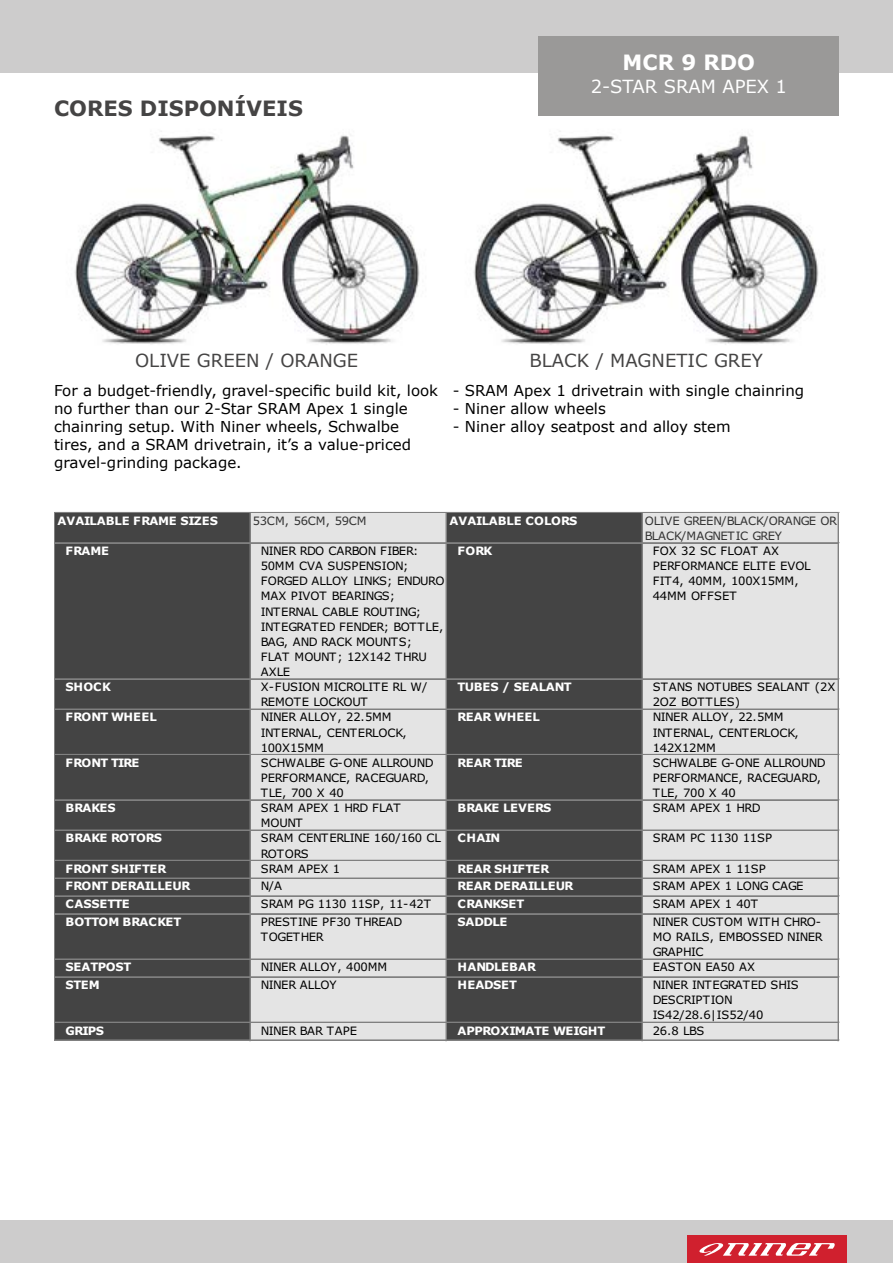
<style>
.page{position:relative;width:893px;height:1263px;background:#fff}
.page>*{position:absolute;margin:0;border:0;box-sizing:border-box;transform-origin:0 0}
.t1{font:700 21px "Verdana";color:#454444}
.t2{font:700 21px "Verdana";color:#fff}
.t3{font:18px "Verdana";color:#454444}
.t4{font:18px "Verdana";color:#fff}
.t5{font:15px/18px "Verdana";color:#000}
.t6{font:11.55px/15.1px "Verdana";letter-spacing:-.015em;color:#000}
.t7{font:700 11.55px "Verdana";letter-spacing:-.01em;color:#fff}
.t8{font:11.55px/15.1px "Verdana";letter-spacing:-.02em;color:#333}
.t9{font:11.55px "Verdana";letter-spacing:.01em;color:#000}
.t10{font:11.55px "Verdana";letter-spacing:.005em;color:#000}
.t11{font:700 11.55px "Verdana";letter-spacing:-.075em;color:#fff}
.t12{font:700 11.55px "Verdana";letter-spacing:-.04em;color:#fff}
.t13{font:700 11.55px "Verdana";letter-spacing:-.065em;color:#fff}
.t14{font:700 11.55px "Verdana";letter-spacing:.01em;color:#fff}
</style>
<div class="page">
<div style="left:0;top:0;width:893px;height:72px;background:#cdcccc"></div>
<div style="left:539px;top:36px;width:300px;height:80px;background:#9a9998"></div>
<div style="left:0;top:1220px;width:893px;height:43px;background:#cdcccc"></div>
<div style="left:687px;top:1236px;width:160px;height:27px;background:#d0202e"></div>
<svg style="left:699px;top:1243px;width:136px;height:13px"></svg>
<img style="left:74px;top:131px;width:346px;height:214px">
<img style="left:473px;top:131px;width:346px;height:214px">
<div style="left:55px;top:513px;width:196px;height:528px;background:#444"></div>
<div style="left:250px;top:513px;width:197px;height:528px;background:#e4e4e4"></div>
<div style="left:446px;top:513px;width:197px;height:528px;background:#444"></div>
<div style="left:642px;top:513px;width:197px;height:528px;background:#e4e4e4"></div>
<hr style="left:55px;top:512px;width:784px;height:1px;background:#808080">
<hr style="left:55px;top:542px;width:784px;height:1px;background:#808080">
<hr style="left:55px;top:543px;width:784px;height:1px;background:#808080">
<hr style="left:55px;top:678px;width:784px;height:1px;background:#808080">
<hr style="left:55px;top:679px;width:784px;height:1px;background:#808080">
<hr style="left:55px;top:709px;width:784px;height:1px;background:#808080">
<hr style="left:55px;top:754px;width:784px;height:1px;background:#808080">
<hr style="left:55px;top:799px;width:784px;height:1px;background:#808080">
<hr style="left:55px;top:800px;width:784px;height:1px;background:#808080">
<hr style="left:55px;top:830px;width:784px;height:1px;background:#808080">
<hr style="left:55px;top:860px;width:784px;height:1px;background:#808080">
<hr style="left:55px;top:878px;width:784px;height:1px;background:#808080">
<hr style="left:55px;top:895px;width:784px;height:1px;background:#808080">
<hr style="left:55px;top:896px;width:784px;height:1px;background:#808080">
<hr style="left:55px;top:913px;width:784px;height:1px;background:#808080">
<hr style="left:55px;top:914px;width:784px;height:1px;background:#808080">
<hr style="left:55px;top:959px;width:784px;height:1px;background:#808080">
<hr style="left:55px;top:976px;width:784px;height:1px;background:#808080">
<hr style="left:55px;top:977px;width:784px;height:1px;background:#808080">
<hr style="left:55px;top:1022px;width:784px;height:1px;background:#808080">
<hr style="left:54px;top:512px;width:1px;height:529px;background:#808080">
<hr style="left:250px;top:513px;width:1px;height:528px;background:#808080">
<hr style="left:446px;top:513px;width:1px;height:528px;background:#808080">
<hr style="left:642px;top:513px;width:1px;height:528px;background:#808080">
<hr style="left:55px;top:1040px;width:784px;height:1px;background:#808080">
<hr style="left:838px;top:513px;width:1px;height:528px;background:#808080">
<h1 class="t1" style="left:54px;top:93px;width:250px">CORES DISPONÍVEIS</h1>
<h1 class="t2" style="left:623px;top:48px;width:134px">MCR 9 RDO</h1>
<h2 class="t4" style="left:591px;top:74px;width:198px">2-STAR SRAM APEX 1</h2>
<h2 class="t3" style="left:135px;top:348px;width:225px">OLIVE GREEN / ORANGE</h2>
<h2 class="t3" style="left:530px;top:348px;width:235px">BLACK / MAGNETIC GREY</h2>
<p class="t5" style="left:54px;top:382px;width:386px">For a budget-friendly, gravel-specific build kit, look no further than our 2-Star SRAM Apex 1 single chainring setup. With Niner wheels, Schwalbe tires, and a SRAM drivetrain, it’s a value-priced gravel-grinding package.</p>
<p class="t5" style="left:453px;top:382px;width:353px">- SRAM Apex 1 drivetrain with single chainring</p>
<p class="t5" style="left:453px;top:400px;width:154px">- Niner allow wheels</p>
<p class="t5" style="left:453px;top:418px;width:279px">- Niner alloy seatpost and alloy stem</p>
<p class="t7" style="left:58px;top:512px;width:162px">AVAILABLE FRAME SIZES</p>
<p class="t8" style="left:253px;top:513px;width:116px">53CM, 56CM, 59CM</p>
<p class="t7" style="left:450px;top:512px;width:129px">AVAILABLE COLORS</p>
<p class="t8" style="left:645px;top:513px;width:194px">OLIVE GREEN/BLACK/ORANGE OR<br>BLACK/MAGNETIC GREY</p>
<p class="t7" style="left:66px;top:543px;width:45px">FRAME</p>
<p class="t6" style="left:261px;top:543px;width:185px">NINER RDO CARBON FIBER:<br>50MM CVA SUSPENSION;<br>FORGED ALLOY LINKS; ENDURO<br>MAX PIVOT BEARINGS;<br>INTERNAL CABLE ROUTING;<br>INTEGRATED FENDER; BOTTLE,<br>BAG, AND RACK MOUNTS;<br>FLAT MOUNT; 12X142 THRU<br>AXLE</p>
<p class="t7" style="left:458px;top:543px;width:36px">FORK</p>
<p class="t6" style="left:653px;top:543px;width:160px">FOX 32 SC FLOAT AX<br>PERFORMANCE ELITE EVOL<br>FIT4, 40MM, 100X15MM,<br>44MM OFFSET</p>
<p class="t7" style="left:66px;top:679px;width:47px">SHOCK</p>
<p class="t6" style="left:261px;top:679px;width:168px">X-FUSION MICROLITE RL W/<br>REMOTE LOCKOUT</p>
<p class="t7" style="left:458px;top:679px;width:115px">TUBES / SEALANT</p>
<p class="t6" style="left:653px;top:679px;width:184px">STANS NOTUBES SEALANT (2X<br>2OZ BOTTLES)</p>
<p class="t7" style="left:66px;top:709px;width:93px">FRONT WHEEL</p>
<p class="t6" style="left:261px;top:709px;width:147px">NINER ALLOY, 22.5MM<br>INTERNAL, CENTERLOCK,<br>100X15MM</p>
<p class="t14" style="left:458px;top:709px;width:84px">REAR WHEEL</p>
<p class="t6" style="left:653px;top:709px;width:147px">NINER ALLOY, 22.5MM<br>INTERNAL, CENTERLOCK,<br>142X12MM</p>
<p class="t11" style="left:66px;top:754px;width:75px">FRONT TIRE</p>
<p class="t6" style="left:261px;top:755px;width:174px">SCHWALBE G-ONE ALLROUND<br>PERFORMANCE, RACEGUARD,<br>TLE, 700 X 40</p>
<p class="t11" style="left:458px;top:754px;width:66px">REAR TIRE</p>
<p class="t6" style="left:653px;top:755px;width:174px">SCHWALBE G-ONE ALLROUND<br>PERFORMANCE, RACEGUARD,<br>TLE, 700 X 40</p>
<p class="t7" style="left:66px;top:800px;width:52px">BRAKES</p>
<p class="t6" style="left:261px;top:800px;width:141px">SRAM APEX 1 HRD FLAT<br>MOUNT</p>
<p class="t7" style="left:458px;top:800px;width:95px">BRAKE LEVERS</p>
<p class="t10" style="left:653px;top:800px;width:109px">SRAM APEX 1 HRD</p>
<p class="t13" style="left:66px;top:830px;width:98px">BRAKE ROTORS</p>
<p class="t6" style="left:261px;top:830px;width:182px">SRAM CENTERLINE 160/160 CL<br>ROTORS</p>
<p class="t7" style="left:458px;top:830px;width:44px">CHAIN</p>
<p class="t9" style="left:653px;top:830px;width:121px">SRAM PC 1130 11SP</p>
<p class="t7" style="left:66px;top:860px;width:102px">FRONT SHIFTER</p>
<p class="t9" style="left:261px;top:860px;width:81px">SRAM APEX 1</p>
<p class="t7" style="left:458px;top:860px;width:93px">REAR SHIFTER</p>
<p class="t9" style="left:653px;top:860px;width:114px">SRAM APEX 1 11SP</p>
<p class="t7" style="left:66px;top:878px;width:126px">FRONT DERAILLEUR</p>
<p class="t6" style="left:261px;top:878px;width:23px">N/A</p>
<p class="t7" style="left:458px;top:878px;width:118px">REAR DERAILLEUR</p>
<p class="t6" style="left:653px;top:878px;width:152px">SRAM APEX 1 LONG CAGE</p>
<p class="t7" style="left:66px;top:896px;width:66px">CASSETTE</p>
<p class="t9" style="left:261px;top:896px;width:172px">SRAM PG 1130 11SP, 11-42T</p>
<p class="t7" style="left:458px;top:896px;width:68px">CRANKSET</p>
<p class="t10" style="left:653px;top:896px;width:107px">SRAM APEX 1 40T</p>
<p class="t7" style="left:66px;top:914px;width:117px">BOTTOM BRACKET</p>
<p class="t6" style="left:261px;top:914px;width:143px">PRESTINE PF30 THREAD<br>TOGETHER</p>
<p class="t7" style="left:458px;top:914px;width:51px">SADDLE</p>
<p class="t6" style="left:653px;top:914px;width:172px">NINER CUSTOM WITH CHRO-<br>MO RAILS, EMBOSSED NINER<br>GRAPHIC</p>
<p class="t7" style="left:66px;top:959px;width:67px">SEATPOST</p>
<p class="t6" style="left:261px;top:959px;width:128px">NINER ALLOY, 400MM</p>
<p class="t7" style="left:458px;top:959px;width:80px">HANDLEBAR</p>
<p class="t10" style="left:653px;top:959px;width:104px">EASTON EA50 AX</p>
<p class="t7" style="left:66px;top:977px;width:36px">STEM</p>
<p class="t6" style="left:261px;top:977px;width:77px">NINER ALLOY</p>
<p class="t7" style="left:458px;top:977px;width:61px">HEADSET</p>
<p class="t6" style="left:653px;top:977px;width:148px">NINER INTEGRATED SHIS<br>DESCRIPTION<br>IS42/28.6|IS52/40</p>
<p class="t7" style="left:66px;top:1022px;width:40px">GRIPS</p>
<p class="t6" style="left:261px;top:1023px;width:98px">NINER BAR TAPE</p>
<p class="t12" style="left:458px;top:1022px;width:149px">APPROXIMATE WEIGHT</p>
<p class="t6" style="left:653px;top:1023px;width:53px">26.8 LBS</p>
</div>
